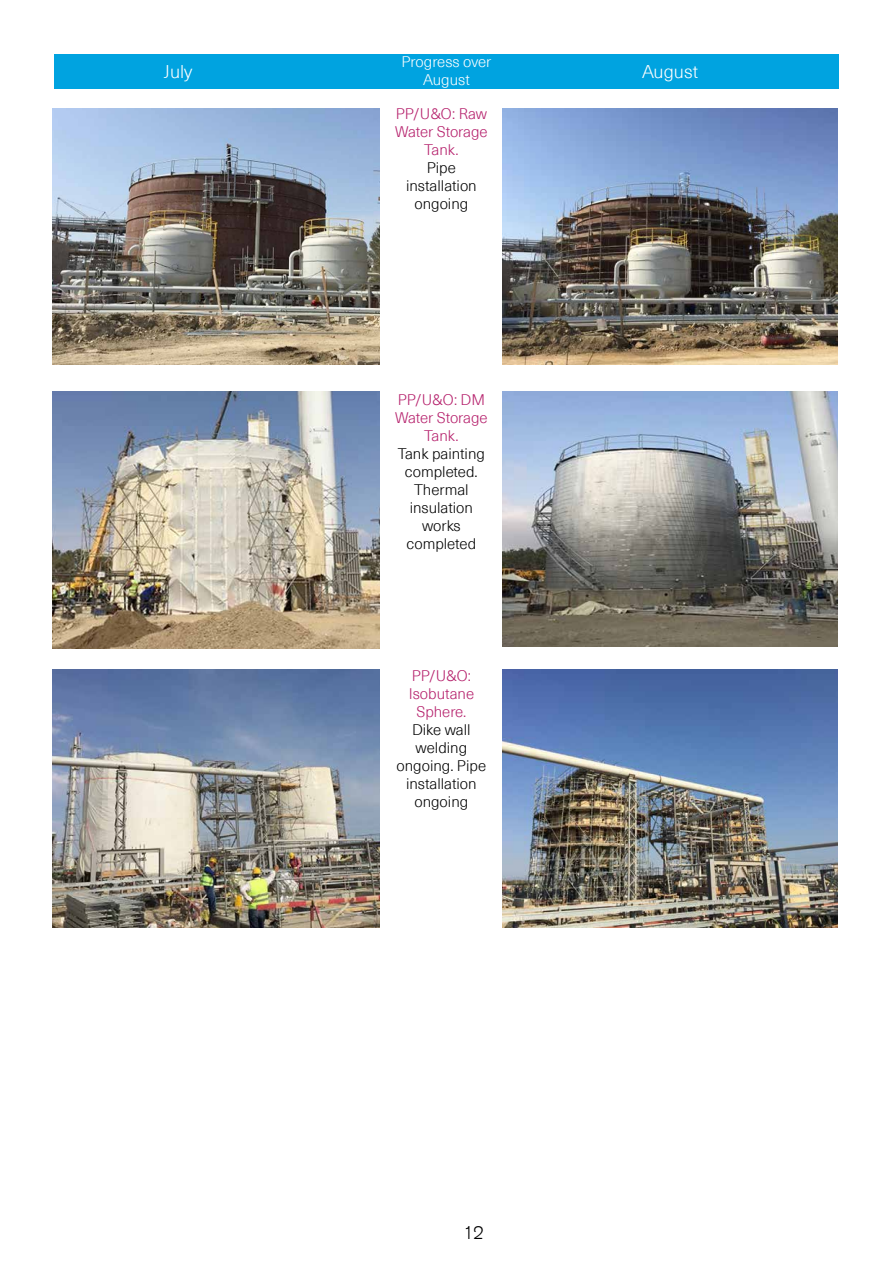
<style>
.page{position:relative;width:893px;height:1263px;background:#fff}
.page>*{position:absolute;margin:0;border:0;box-sizing:border-box;transform-origin:0 0}
.t1{font:300 18px "Neue Haas Unica W1 G";color:#fff}
.t2{font:300 18px "Akzidenz Grotesk";color:#000}
.t3{font:300 15px/18px "Neue Haas Unica W1 G";color:#000;text-align:center}
.t4{font:300 15px/18px "Neue Haas Unica W1 G";color:#b51f6b;text-align:center}
.t5{font:300 15px/18px "Neue Haas Unica W1 G";color:#fff;text-align:center}
</style>
<div class="page">
<img style="left:52px;top:108px;width:327px;height:256px">
<img style="left:52px;top:670px;width:327px;height:257px">
<img style="left:52px;top:392px;width:327px;height:256px">
<img style="left:503px;top:108px;width:334px;height:256px">
<img style="left:503px;top:670px;width:334px;height:257px">
<img style="left:503px;top:392px;width:334px;height:255px">
<div style="left:54px;top:54px;width:785px;height:35px;background:#00a3e0"></div>
<p class="t5" style="left:401px;top:52px;width:91px">Progress over<br>August</p>
<p class="t1" style="left:158px;top:58px;width:38px">June</p>
<p class="t1" style="left:654px;top:58px;width:30px">July</p>
<p class="t1" style="left:164px;top:58px;width:30px">July</p>
<p class="t1" style="left:642px;top:58px;width:58px">August</p>
<p class="t4" style="left:395px;top:104px;width:94px">PP/U&amp;O: Raw<br>Water Storage<br>Tank.</p>
<p class="t3" style="left:406px;top:158px;width:72px">Pipe installation ongoing</p>
<p class="t4" style="left:395px;top:390px;width:94px">PP/U&amp;O: DM<br>Water Storage<br>Tank.</p>
<p class="t3" style="left:398px;top:444px;width:89px">Tank painting completed.<br>Thermal insulation works completed</p>
<p class="t4" style="left:409px;top:666px;width:67px">PP/U&amp;O:<br>Isobutane<br>Sphere.</p>
<p class="t3" style="left:397px;top:720px;width:91px">Dike wall welding ongoing. Pipe installation ongoing</p>
<p class="t2" style="left:463px;top:1222px;width:22px">12</p>
</div>
